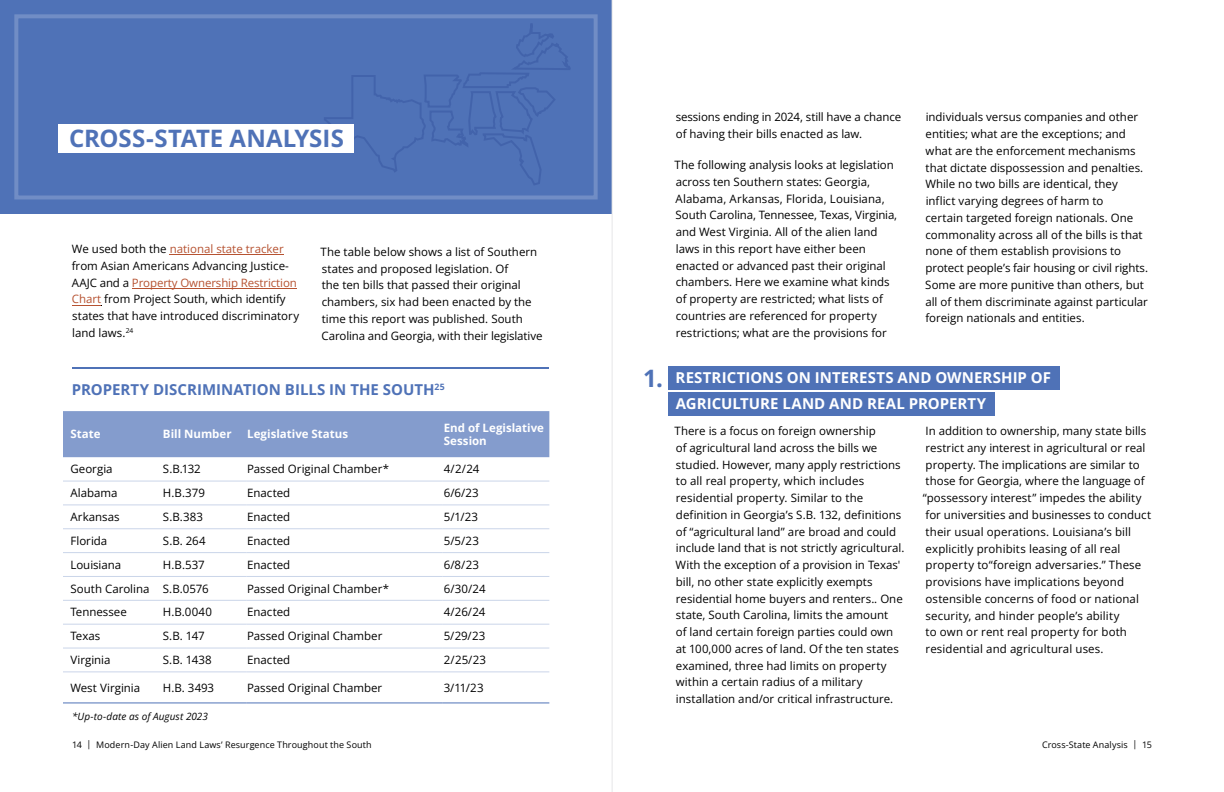
<style>
.page{position:relative;width:1224px;height:792px;background:#fff}
.page>*{position:absolute;margin:0;border:0;box-sizing:border-box;transform-origin:0 0}
.t1{font:700 24px "Open Sans";color:#4f72b7}
.t2{font:700 15px/26px "Open Sans";letter-spacing:.005em;color:#fff}
.t3{font:700 15px "Open Sans";color:#4f72b7}
.t4{font:11.5px/16.8px "Open Sans";color:#000}
.t5{font:700 11.5px/13px "Open Sans";color:#fff}
.t6{font:italic 10px "Open Sans";letter-spacing:.005em;color:#000}
.t7{font:9px "Open Sans";letter-spacing:.01em;color:#000}
.s1{color:#b65231}
</style>
<div class="page">
<div style="left:0;top:0;width:612px;height:214px;background:#4f72b7"></div>
<hr style="left:612px;top:0;width:1px;height:792px;background:#e6e7e8">
<svg style="left:324px;top:23px;width:247px;height:162px"></svg>
<svg style="left:72px;top:305px;width:29px;height:1px"></svg>
<hr style="left:132px;top:288px;width:165px;height:1px;background:#b65231">
<hr style="left:170px;top:254px;width:114px;height:1px;background:#b65231">
<div style="left:58px;top:124px;width:296px;height:29px;background:#fff"></div>
<div style="left:63px;top:411px;width:486px;height:46px;background:#849ccd"></div>
<hr style="left:63px;top:481px;width:99px;height:1px;background:#cad5e9">
<hr style="left:162px;top:481px;width:84px;height:1px;background:#cad5e9">
<hr style="left:246px;top:481px;width:197px;height:1px;background:#cad5e9">
<hr style="left:443px;top:481px;width:106px;height:1px;background:#cad5e9">
<hr style="left:63px;top:505px;width:99px;height:1px;background:#cad5e9">
<hr style="left:162px;top:505px;width:84px;height:1px;background:#cad5e9">
<hr style="left:246px;top:505px;width:197px;height:1px;background:#cad5e9">
<hr style="left:443px;top:505px;width:106px;height:1px;background:#cad5e9">
<hr style="left:63px;top:529px;width:99px;height:1px;background:#cad5e9">
<hr style="left:162px;top:529px;width:84px;height:1px;background:#cad5e9">
<hr style="left:246px;top:529px;width:197px;height:1px;background:#cad5e9">
<hr style="left:443px;top:529px;width:106px;height:1px;background:#cad5e9">
<hr style="left:63px;top:552px;width:99px;height:1px;background:#cad5e9">
<hr style="left:162px;top:552px;width:84px;height:1px;background:#cad5e9">
<hr style="left:246px;top:552px;width:197px;height:1px;background:#cad5e9">
<hr style="left:443px;top:552px;width:106px;height:1px;background:#cad5e9">
<hr style="left:63px;top:576px;width:99px;height:1px;background:#cad5e9">
<hr style="left:162px;top:576px;width:84px;height:1px;background:#cad5e9">
<hr style="left:246px;top:576px;width:197px;height:1px;background:#cad5e9">
<hr style="left:443px;top:576px;width:106px;height:1px;background:#cad5e9">
<hr style="left:63px;top:600px;width:99px;height:1px;background:#cad5e9">
<hr style="left:162px;top:600px;width:84px;height:1px;background:#cad5e9">
<hr style="left:246px;top:600px;width:197px;height:1px;background:#cad5e9">
<hr style="left:443px;top:600px;width:106px;height:1px;background:#cad5e9">
<hr style="left:63px;top:624px;width:99px;height:1px;background:#cad5e9">
<hr style="left:162px;top:624px;width:84px;height:1px;background:#cad5e9">
<hr style="left:246px;top:624px;width:197px;height:1px;background:#cad5e9">
<hr style="left:443px;top:624px;width:106px;height:1px;background:#cad5e9">
<hr style="left:63px;top:648px;width:99px;height:1px;background:#cad5e9">
<hr style="left:162px;top:648px;width:84px;height:1px;background:#cad5e9">
<hr style="left:246px;top:648px;width:197px;height:1px;background:#cad5e9">
<hr style="left:443px;top:648px;width:106px;height:1px;background:#cad5e9">
<hr style="left:63px;top:672px;width:99px;height:1px;background:#cad5e9">
<hr style="left:162px;top:672px;width:84px;height:1px;background:#cad5e9">
<hr style="left:246px;top:672px;width:197px;height:1px;background:#cad5e9">
<hr style="left:443px;top:672px;width:106px;height:1px;background:#cad5e9">
<hr style="left:63px;top:702px;width:99px;height:1px;background:#4f72b7">
<hr style="left:162px;top:702px;width:84px;height:1px;background:#4f72b7">
<hr style="left:246px;top:702px;width:197px;height:1px;background:#4f72b7">
<hr style="left:443px;top:702px;width:106px;height:1px;background:#4f72b7">
<div style="left:668px;top:366px;width:391px;height:23px;background:#4f72b7"></div>
<div style="left:668px;top:392px;width:327px;height:23px;background:#4f72b7"></div>
<hr style="left:72px;top:367px;width:477px;height:2px;background:#4f72b7">
<h1 class="t1" style="left:69px;top:122px;width:276px">CROSS-STATE ANALYSIS</h1>
<p class="t4" style="left:72px;top:240px;width:229px">We used both the <span class="s1">national state tracker </span>from Asian Americans Advancing Justice-AAJC and a <span class="s1">Property Ownership Restriction Chart</span> from Project South, which identify states that have introduced discriminatory land laws.<sup>24</sup></p>
<p class="t4" style="left:321px;top:243px;width:223px">The table below shows a list of Southern states and proposed legislation. Of<br>the ten bills that passed their original chambers, six had been enacted by the time this report was published. South Carolina and Georgia, with their legislative</p>
<h2 class="t3" style="left:72px;top:379px;width:374px">PROPERTY DISCRIMINATION BILLS IN THE SOUTH<sup>25</sup></h2>
<p class="t5" style="left:70px;top:427px;width:32px">State</p>
<p class="t5" style="left:163px;top:427px;width:70px">Bill Number</p>
<p class="t5" style="left:247px;top:427px;width:102px">Legislative Status</p>
<p class="t5" style="left:444px;top:421px;width:102px">End of Legislative<br>Session</p>
<p class="t4" style="left:70px;top:460px;width:44px">Georgia</p>
<p class="t4" style="left:163px;top:460px;width:39px">S.B.132</p>
<p class="t4" style="left:247px;top:460px;width:143px">Passed Original Chamber*</p>
<p class="t4" style="left:444px;top:460px;width:37px">4/2/24</p>
<p class="t4" style="left:70px;top:484px;width:49px">Alabama</p>
<p class="t4" style="left:163px;top:484px;width:43px">H.B.379</p>
<p class="t4" style="left:247px;top:484px;width:45px">Enacted</p>
<p class="t4" style="left:444px;top:484px;width:37px">6/6/23</p>
<p class="t4" style="left:70px;top:508px;width:51px">Arkansas</p>
<p class="t4" style="left:163px;top:508px;width:42px">S.B.383</p>
<p class="t4" style="left:247px;top:508px;width:45px">Enacted</p>
<p class="t4" style="left:444px;top:508px;width:36px">5/1/23</p>
<p class="t4" style="left:70px;top:532px;width:38px">Florida</p>
<p class="t4" style="left:163px;top:532px;width:44px">S.B. 264</p>
<p class="t4" style="left:247px;top:532px;width:45px">Enacted</p>
<p class="t4" style="left:444px;top:532px;width:37px">5/5/23</p>
<p class="t4" style="left:70px;top:556px;width:52px">Louisiana</p>
<p class="t4" style="left:163px;top:556px;width:43px">H.B.537</p>
<p class="t4" style="left:247px;top:556px;width:45px">Enacted</p>
<p class="t4" style="left:444px;top:556px;width:37px">6/8/23</p>
<p class="t4" style="left:70px;top:580px;width:140px">South Carolina S.B.0576</p>
<p class="t4" style="left:247px;top:580px;width:143px">Passed Original Chamber*</p>
<p class="t4" style="left:444px;top:580px;width:43px">6/30/24</p>
<p class="t4" style="left:70px;top:604px;width:58px">Tennessee</p>
<p class="t4" style="left:163px;top:604px;width:51px">H.B.0040</p>
<p class="t4" style="left:247px;top:604px;width:45px">Enacted</p>
<p class="t4" style="left:444px;top:604px;width:43px">4/26/24</p>
<p class="t4" style="left:70px;top:627px;width:31px">Texas</p>
<p class="t4" style="left:163px;top:627px;width:43px">S.B. 147</p>
<p class="t4" style="left:247px;top:627px;width:137px">Passed Original Chamber</p>
<p class="t4" style="left:444px;top:627px;width:43px">5/29/23</p>
<p class="t4" style="left:70px;top:651px;width:42px">Virginia</p>
<p class="t4" style="left:163px;top:651px;width:50px">S.B. 1438</p>
<p class="t4" style="left:247px;top:651px;width:45px">Enacted</p>
<p class="t4" style="left:444px;top:651px;width:44px">2/25/23</p>
<p class="t4" style="left:70px;top:679px;width:71px">West Virginia</p>
<p class="t4" style="left:163px;top:679px;width:53px">H.B. 3493</p>
<p class="t4" style="left:247px;top:679px;width:137px">Passed Original Chamber</p>
<p class="t4" style="left:444px;top:679px;width:41px">3/11/23</p>
<p class="t6" style="left:72px;top:709px;width:138px">*Up-to-date as of August 2023</p>
<h1 class="t1" style="left:643px;top:362px;width:21px">1.</h1>
<p class="t4" style="left:676px;top:108px;width:227px">sessions ending in 2024, still have a chance of having their bills enacted as law.</p>
<p class="t4" style="left:675px;top:156px;width:224px">The following analysis looks at legislation across ten Southern states: Georgia, Alabama, Arkansas, Florida, Louisiana, South Carolina, Tennessee, Texas, Virginia, and West Virginia. All of the alien land laws in this report have either been enacted or advanced past their original chambers. Here we examine what kinds of property are restricted; what lists of countries are referenced for property restrictions; what are the provisions for</p>
<p class="t4" style="left:925px;top:108px;width:224px">individuals versus companies and other entities; what are the exceptions; and what are the enforcement mechanisms that dictate dispossession and penalties.<br>While no two bills are identical, they inflict varying degrees of harm to<br>certain targeted foreign nationals. One commonality across all of the bills is that none of them establish provisions to protect people’s fair housing or civil rights.<br>Some are more punitive than others, but all of them discriminate against particular foreign nationals and entities.</p>
<h2 class="t2" style="left:676px;top:364px;width:377px">RESTRICTIONS ON INTERESTS AND OWNERSHIP OF<br>AGRICULTURE LAND AND REAL PROPERTY</h2>
<p class="t4" style="left:675px;top:422px;width:231px">There is a focus on foreign ownership<br>of agricultural land across the bills we studied. However, many apply restrictions to all real property, which includes residential property. Similar to the definition in Georgia’s S.B. 132, definitions of “agricultural land” are broad and could include land that is not strictly agricultural.<br>With the exception of a provision in Texas' bill, no other state explicitly exempts residential home buyers and renters.. One state, South Carolina, limits the amount<br>of land certain foreign parties could own at 100,000 acres of land. Of the ten states examined, three had limits on property within a certain radius of a military installation and/or critical infrastructure.</p>
<p class="t4" style="left:923px;top:422px;width:230px">In addition to ownership, many state bills restrict any interest in agricultural or real property. The implications are similar to those for Georgia, where the language of “possessory interest” impedes the ability for universities and businesses to conduct their usual operations. Louisiana’s bill explicitly prohibits leasing of all real property to“foreign adversaries.” These provisions have implications beyond ostensible concerns of food or national security, and hinder people’s ability<br>to own or rent real property for both residential and agricultural uses.</p>
<p class="t7" style="left:72px;top:738px;width:301px">14 | Modern-Day Alien Land Laws’ Resurgence Throughout the South</p>
<p class="t7" style="left:1042px;top:738px;width:111px">Cross-State Analysis | 15</p>
</div>
